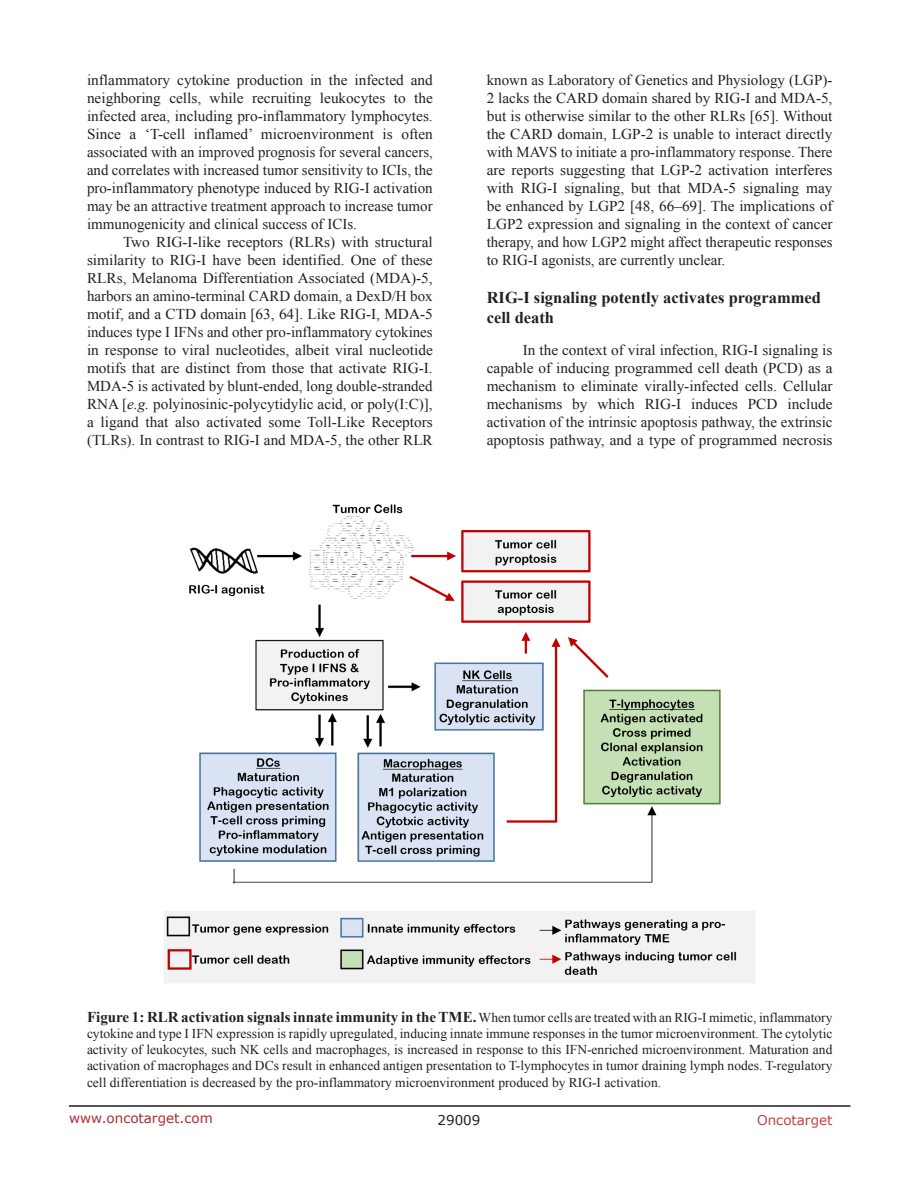
<style>
.page{position:relative;width:918px;height:1188px;background:#fff}
.page>*{position:absolute;margin:0;border:0;box-sizing:border-box;transform-origin:0 0}
.SubHeading{font:700 16.5px/19.8px "Times New Roman";color:#231f20}
.BodyText{font:15px/18px "Times New Roman";color:#231f20;text-align:justify}
.figuretext{font:13.5px/16.2px "Times New Roman";color:#231f20;text-align:justify}
.t1{font:13.5px "Verdana";color:#ac2b31}
.t2{font:13.5px "Verdana";color:#c24141}
.t3{font:13.5px "Verdana";color:#231f20}
.s1{font-style:italic}
.s2{font-weight:700;font-size:15px}
</style>
<div class="page">
<hr style="left:69px;top:1105px;width:781px;height:2px;background:#231f20">
<img style="left:164px;top:504px;width:591px;height:479px">
<p class="BodyText" style="left:87px;top:71px;width:347px">inflammatory cytokine production in the infected and neighboring cells, while recruiting leukocytes to the infected area, including pro-inflammatory lymphocytes.<br>Since a ‘T-cell inflamed’ microenvironment is often associated with an improved prognosis for several cancers, and correlates with increased tumor sensitivity to ICIs, the pro-inflammatory phenotype induced by RIG-I activation may be an attractive treatment approach to increase tumor immunogenicity and clinical success of ICIs.</p>
<p class="BodyText" style="left:87px;top:233px;width:347px;text-indent:36px">Two RIG-I-like receptors (RLRs) with structural similarity to RIG-I have been identified. One of these RLRs, Melanoma Differentiation Associated (MDA)-5, harbors an amino-terminal CARD domain, a DexD/H box motif, and a CTD domain [63, 64]. Like RIG-I, MDA-5 induces type I IFNs and other pro-inflammatory cytokines in response to viral nucleotides, albeit viral nucleotide motifs that are distinct from those that activate RIG-I.<br>MDA-5 is activated by blunt-ended, long double-stranded RNA [<span class="s1">e.g.</span> polyinosinic-polycytidylic acid, or poly(I:C)], a ligand that also activated some Toll-Like Receptors (TLRs). In contrast to RIG-I and MDA-5, the other RLR</p>
<p class="BodyText" style="left:487px;top:71px;width:347px">known as Laboratory of Genetics and Physiology (LGP)- 2 lacks the CARD domain shared by RIG-I and MDA-5, but is otherwise similar to the other RLRs [65]. Without the CARD domain, LGP-2 is unable to interact directly with MAVS to initiate a pro-inflammatory response. There are reports suggesting that LGP-2 activation interferes with RIG-I signaling, but that MDA-5 signaling may be enhanced by LGP2 [48, 66–69]. The implications of LGP2 expression and signaling in the context of cancer therapy, and how LGP2 might affect therapeutic responses to RIG-I agonists, are currently unclear.</p>
<p class="SubHeading" style="left:487px;top:287px;width:336px">RIG-I signaling potently activates programmed cell death</p>
<p class="BodyText" style="left:487px;top:340px;width:347px;text-indent:36px">In the context of viral infection, RIG-I signaling is capable of inducing programmed cell death (PCD) as a mechanism to eliminate virally-infected cells. Cellular mechanisms by which RIG-I induces PCD include activation of the intrinsic apoptosis pathway, the extrinsic apoptosis pathway, and a type of programmed necrosis</p>
<p class="figuretext" style="left:87px;top:1009px;width:747px"><span class="s2">Figure 1: RLR activation signals innate immunity in the TME.</span> When tumor cells are treated with an RIG-I mimetic, inflammatory cytokine and type I IFN expression is rapidly upregulated, inducing innate immune responses in the tumor microenvironment. The cytolytic activity of leukocytes, such NK cells and macrophages, is increased in response to this IFN-enriched microenvironment. Maturation and activation of macrophages and DCs result in enhanced antigen presentation to T-lymphocytes in tumor draining lymph nodes. T-regulatory cell differentiation is decreased by the pro-inflammatory microenvironment produced by RIG-I activation.</p>
<p class="t1" style="left:69px;top:1109px;width:145px">www.oncotarget.com</p>
<p class="t3" style="left:438px;top:1111px;width:44px">29009</p>
<p class="t2" style="left:757px;top:1111px;width:77px">Oncotarget</p>
</div>
